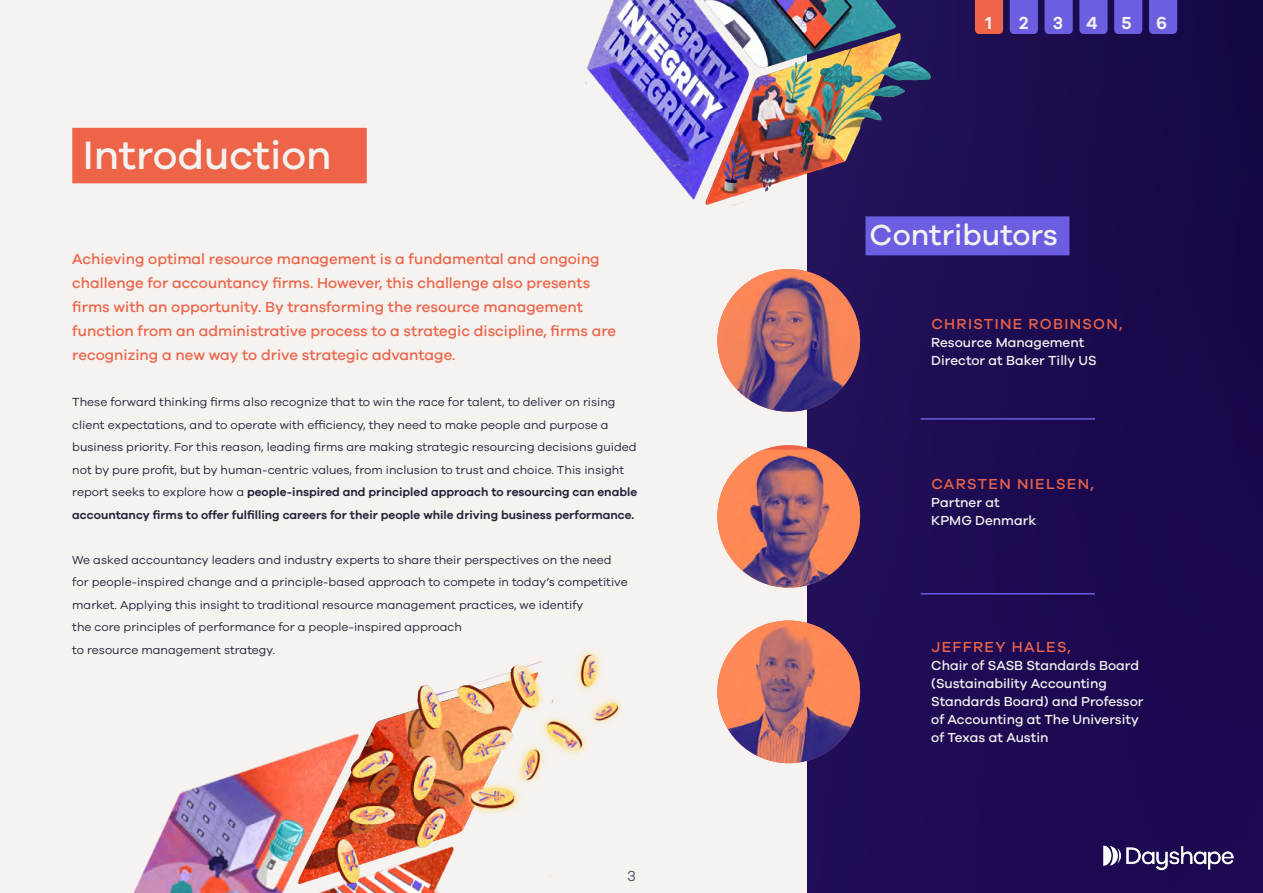
<style>
.page{position:relative;width:1263px;height:893px;background:#f5f2f0}
.page>*{position:absolute;margin:0;border:0;box-sizing:border-box;transform-origin:0 0}
.t1{font:500 40.95px "Galano Grotesque";color:#f4f2f0}
.t2{font:500 29.85px "Galano Grotesque";color:#f4f2f0}
.t3{font:600 18px "Galano Grotesque";color:#f4f2f0}
.t4{font:500 15px/24px "Galano Grotesque";color:#ed6448}
.t5{font:500 15px "Galano Grotesque";letter-spacing:.09em;color:#ed6448}
.t6{font:15px "Galano Grotesque";color:#4e4a6d}
.t7{font:500 13.5px/18px "Galano Grotesque";color:#f4f2f0}
.t8{font:12px/22.5px "Galano Grotesque";color:#26243b}
.s1{font-weight:600}
</style>
<div class="page">
<div style="left:72px;top:128px;width:295px;height:55px;background:#ed6448"></div>
<img style="left:808px;top:0;width:455px;height:893px">
<div style="left:865px;top:216px;width:204px;height:39px;background:#6b5ee0"></div>
<img style="left:585px;top:0;width:362px;height:246px">
<img style="left:133px;top:651px;width:489px;height:242px">
<img style="left:717px;top:269px;width:143px;height:143px;border-radius:71px">
<img style="left:717px;top:450px;width:143px;height:138px">
<img style="left:717px;top:620px;width:143px;height:143px;border-radius:71px">
<img style="left:1091px;top:833px;width:155px;height:45px">
<hr style="left:921px;top:418px;width:174px;height:2px;background:#6b5ee0">
<hr style="left:921px;top:593px;width:174px;height:1px;background:#6b5ee0">
<svg style="left:975px;top:0;width:28px;height:34px"></svg>
<svg style="left:1010px;top:0;width:28px;height:34px"></svg>
<div style="left:1019px;top:11px;width:15px;height:19px;background:#6b5ee0"></div>
<svg style="left:1044px;top:0;width:29px;height:34px"></svg>
<div style="left:1053px;top:11px;width:15px;height:19px;background:#6b5ee0"></div>
<svg style="left:1079px;top:0;width:28px;height:34px"></svg>
<div style="left:1086px;top:11px;width:16px;height:19px;background:#6b5ee0"></div>
<svg style="left:1114px;top:0;width:28px;height:34px"></svg>
<div style="left:1121px;top:11px;width:16px;height:19px;background:#6b5ee0"></div>
<svg style="left:1149px;top:0;width:28px;height:34px"></svg>
<div style="left:1156px;top:11px;width:15px;height:19px;background:#6b5ee0"></div>
<h1 class="t1" style="left:83px;top:130px;width:250px">Introduction</h1>
<p class="t4" style="left:72px;top:246px;width:545px">Achieving optimal resource management is a fundamental and ongoing challenge for accountancy firms. However, this challenge also presents firms with an opportunity. By transforming the resource management function from an administrative process to a strategic discipline, firms are recognizing a new way to drive strategic advantage.</p>
<p class="t8" style="left:72px;top:391px;width:566px">These forward thinking firms also recognize that to win the race for talent, to deliver on rising client expectations, and to operate with efficiency, they need to make people and purpose a business priority. For this reason, leading firms are making strategic resourcing decisions guided not by pure profit, but by human-centric values, from inclusion to trust and choice. This insight report seeks to explore how a <span class="s1">people-inspired and principled approach to resourcing can enable accountancy firms to offer fulfilling careers for their people while driving business performance.</span></p>
<p class="t8" style="left:72px;top:548px;width:557px">We asked accountancy leaders and industry experts to share their perspectives on the need for people-inspired change and a principle-based approach to compete in today’s competitive market. Applying this insight to traditional resource management practices, we identify<br>the core principles of performance for a people-inspired approach<br>to resource management strategy.</p>
<p class="t6" style="left:627px;top:867px;width:10px">3</p>
<h3 class="t3" style="left:985px;top:12px;width:8px">1</h3>
<h3 class="t3" style="left:1019px;top:12px;width:11px">2</h3>
<h3 class="t3" style="left:1053px;top:12px;width:12px">3</h3>
<h3 class="t3" style="left:1086px;top:12px;width:13px">4</h3>
<h3 class="t3" style="left:1121px;top:12px;width:12px">5</h3>
<h3 class="t3" style="left:1156px;top:12px;width:12px">6</h3>
<h2 class="t2" style="left:870px;top:217px;width:190px">Contributors</h2>
<p class="t5" style="left:931px;top:315px;width:193px">CHRISTINE ROBINSON,</p>
<p class="t7" style="left:931px;top:333px;width:167px">Resource Management<br>Director at Baker Tilly US</p>
<p class="t5" style="left:931px;top:475px;width:164px">CARSTEN NIELSEN,</p>
<p class="t7" style="left:931px;top:493px;width:107px">Partner at<br>KPMG Denmark</p>
<p class="t5" style="left:931px;top:638px;width:141px">JEFFREY HALES,</p>
<p class="t7" style="left:931px;top:656px;width:214px">Chair of SASB Standards Board (Sustainability Accounting<br>Standards Board) and Professor of Accounting at The University of Texas at Austin</p>
</div>
